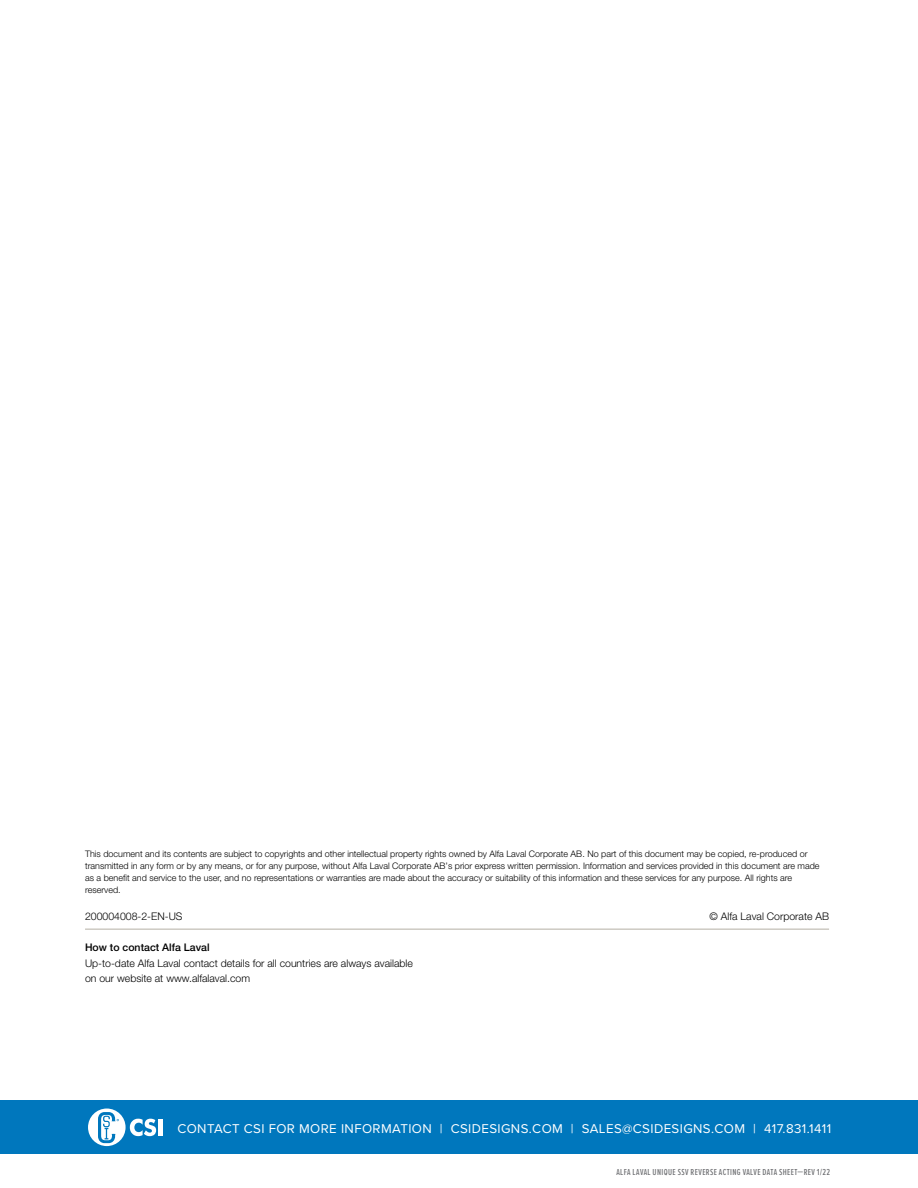
<style>
.page{position:relative;width:918px;height:1188px;background:#fff}
.page>*{position:absolute;margin:0;border:0;box-sizing:border-box;transform-origin:0 0}
.t1{font:13.2px "Proxima Nova";letter-spacing:.03em;color:#fff}
.t2{font:300 10.5px/15px "Helvetica Neue";color:#000}
.t3{font:300 9px/12px "Helvetica Neue";color:#000}
.t4{font:500 9px "Proxima Nova Ex Cn";letter-spacing:.045em;color:#6c6d70}
.s1{font-weight:500}
</style>
<div class="page">
<hr style="left:85px;top:928px;width:744px;height:2px;background:#cdcac3">
<div style="left:0;top:1100px;width:918px;height:54px;background:#0077bd"></div>
<svg style="left:88px;top:1109px;width:68px;height:37px"></svg>
<hr style="left:158px;top:1119px;width:4px;height:17px;background:#fff">
<p class="t3" style="left:85px;top:847px;width:736px">This document and its contents are subject to copyrights and other intellectual property rights owned by Alfa Laval Corporate AB. No part of this document may be copied, re-produced or transmitted in any form or by any means, or for any purpose, without Alfa Laval Corporate AB’s prior express written permission. Information and services provided in this document are made as a benefit and service to the user, and no representations or warranties are made about the accuracy or suitability of this information and these services for any purpose. All rights are reserved.</p>
<p class="t2" style="left:85px;top:908px;width:99px">200004008-2-EN-US</p>
<p class="t2" style="left:710px;top:908px;width:121px">© Alfa Laval Corporate AB</p>
<p class="t2" style="left:85px;top:940px;width:329px"><span class="s1">How to contact Alfa Laval<br></span>Up-to-date Alfa Laval contact details for all countries are always available on our website at www.alfalaval.com</p>
<h1 class="t1" style="left:177px;top:1119px;width:655px">CONTACT CSI FOR MORE INFORMATION | CSIDESIGNS.COM | SALES@CSIDESIGNS.COM | 417.831.1411</h1>
<p class="t4" style="left:616px;top:1165px;width:215px">ALFA LAVAL UNIQUE SSV REVERSE ACTING VALVE DATA SHEET—REV 1/22</p>
</div>
